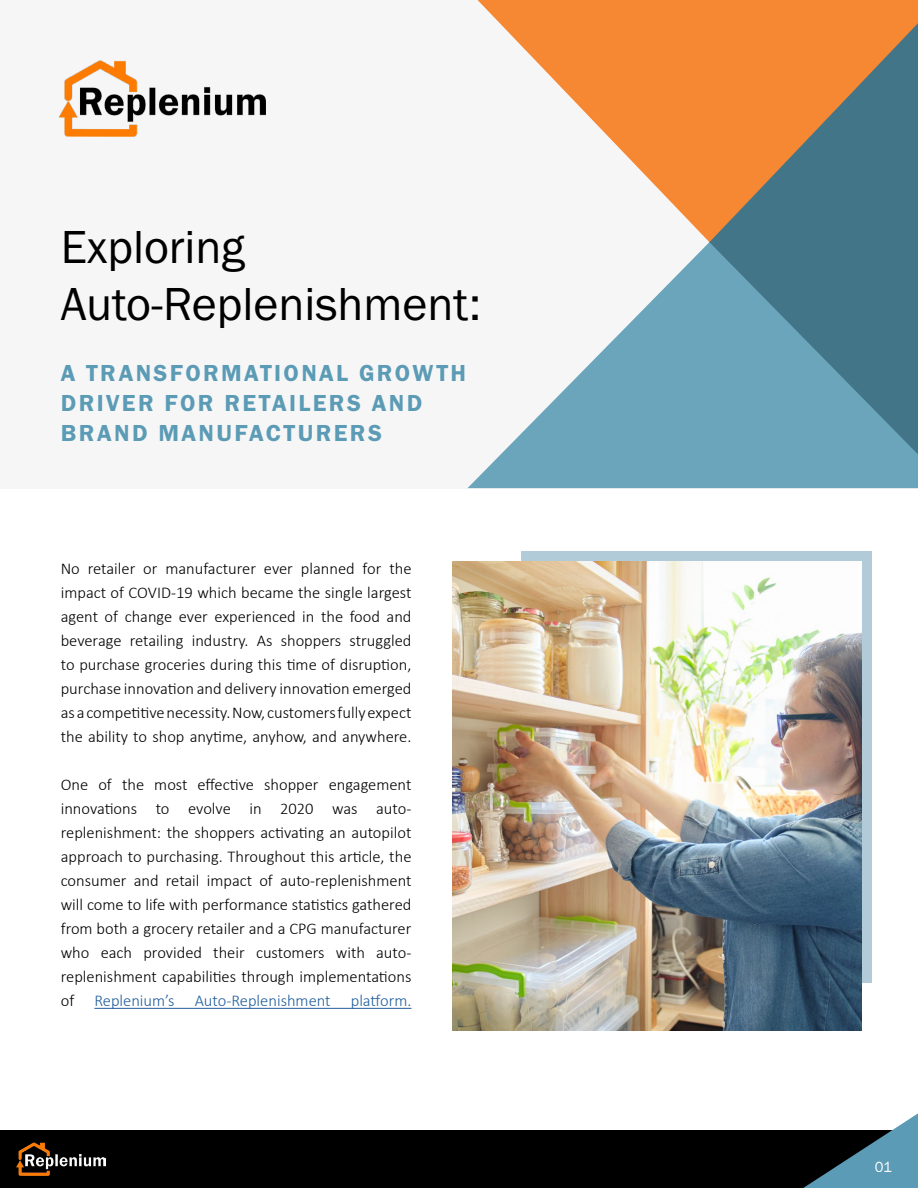
<style>
.page{position:relative;width:918px;height:1188px;background:#fff}
.page>*{position:absolute;margin:0;border:0;box-sizing:border-box;transform-origin:0 0}
.t1{font:48px/57px "Franklin Gothic URW Boo";color:#000}
.t2{font:24px/30px "Franklin Gothic URW Dem";letter-spacing:.1em;color:#5b9bb5}
.t3{font:300 16.5px/24px "Calibri";color:#000;text-align:justify}
.t4{font:15px "Franklin Gothic";color:#fff}
.s1{color:#215e9e}
</style>
<div class="page">
<div style="left:0;top:0;width:918px;height:488px;background:#f6f6f6"></div>
<hr style="left:94px;top:1008px;width:317px;height:1px;background:#215e9e">
<div style="left:0;top:1131px;width:918px;height:57px;background:#000"></div>
<svg style="left:803px;top:1113px;width:115px;height:75px"></svg>
<img style="left:16px;top:1143px;width:89px;height:33px">
<div style="left:521px;top:551px;width:351px;height:432px;background:#b1ccd8"></div>
<img style="left:453px;top:562px;width:409px;height:468px">
<svg style="left:468px;top:242px;width:450px;height:246px;fill:#6ba5bc"></svg>
<svg style="left:478px;top:0;width:440px;height:242px;fill:#f68733"></svg>
<img style="left:59px;top:60px;width:206px;height:76px">
<h1 class="t1" style="left:61px;top:218px;width:422px">Exploring<br>Auto-Replenishment:</h1>
<h2 class="t2" style="left:61px;top:358px;width:407px">A TRANSFORMATIONAL GROWTH<br>DRIVER FOR RETAILERS AND<br>BRAND MANUFACTURERS</h2>
<p class="t3" style="left:61px;top:557px;width:352px">No retailer or manufacturer ever planned for the impact of COVID-19 which became the single largest agent of change ever experienced in the food and beverage retailing industry. As shoppers struggled to purchase groceries during this time of disruption, purchase innovation and delivery innovation emerged as a competitive necessity. Now, customers fully expect the ability to shop anytime, anyhow, and anywhere.</p>
<p class="t3" style="left:61px;top:773px;width:352px">One of the most effective shopper engagement innovations to evolve in 2020 was auto&shy;replenishment: the shoppers activating an autopilot approach to purchasing. Throughout this article, the consumer and retail impact of auto-replenishment will come to life with performance statistics gathered from both a grocery retailer and a CPG manufacturer who each provided their customers with auto&shy;replenishment capabilities through implementations of <span class="s1">Replenium’s Auto-Replenishment platform.</span></p>
<p class="t4" style="left:875px;top:1157px;width:19px">01</p>
</div>
